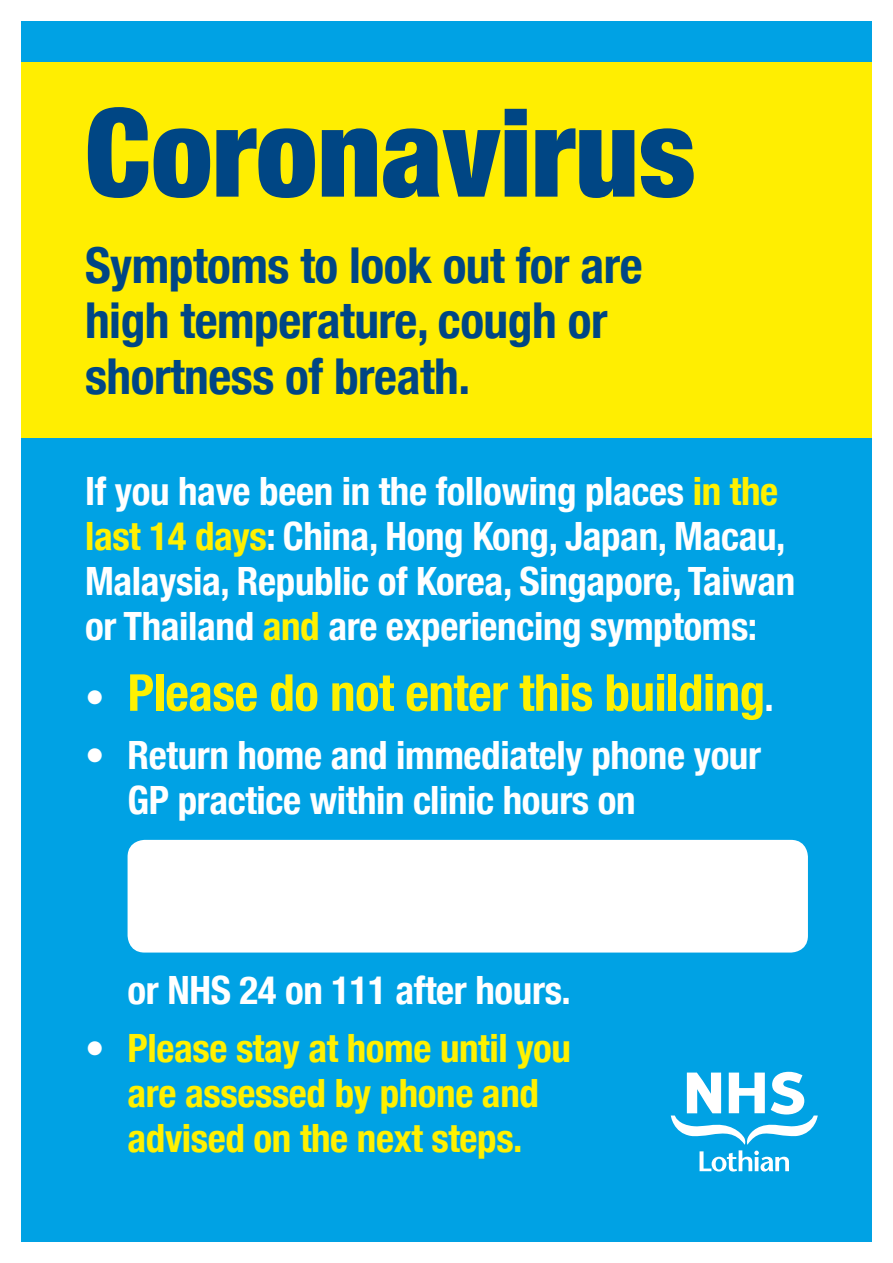
<style>
.page{position:relative;width:893px;height:1263px;background:#fff}
.page>*{position:absolute;margin:0;border:0;box-sizing:border-box;transform-origin:0 0}
.t1{font:900 condensed 123px "Helvetica Neue";color:#004684}
.t2{font:700 condensed 51px "Helvetica Neue";letter-spacing:-.01em;color:#fff101}
.t3{font:700 condensed 49.5px/55.5px "Helvetica Neue";letter-spacing:-.01em;color:#004684}
.t4{font:700 condensed 39px/45px "Helvetica Neue";letter-spacing:-.01em;color:#fff}
.t5{font:700 condensed 39px/45px "Helvetica Neue";letter-spacing:-.01em;color:#fff101;text-align:center}
.s1{color:#fff101}
.s2{font-size:39px;color:#fff}
.s3{color:#fff}
</style>
<div class="page">
<div style="left:21px;top:391px;width:851px;height:851px;background:#00a2e4"></div>
<div style="left:21px;top:21px;width:851px;height:417px;background:#ffee01"></div>
<svg style="left:671px;top:1072px;width:147px;height:72px"></svg>
<svg style="left:699px;top:1150px;width:90px;height:21px"></svg>
<div style="left:21px;top:21px;width:851px;height:41px;background:#00a2e4"></div>
<div style="left:128px;top:840px;width:680px;height:112px;background:#fff;border-radius:17px"></div>
<p class="t1" style="left:85px;top:52px;width:612px">Coronavirus</p>
<p class="t3" style="left:85px;top:234px;width:559px">Symptoms to look out for are high temperature, cough or shortness of breath.</p>
<p class="t4" style="left:85px;top:466px;width:712px">If you have been in the following places <span class="s1">in the last 14 days</span>: China, Hong Kong, Japan, Macau, Malaysia, Republic of Korea, Singapore, Taiwan or Thailand <span class="s1">and</span> are experiencing symptoms:</p>
<p class="t2" style="left:85px;top:650px;width:690px"><span class="s2">•</span> Please do not enter this building<span class="s2">.</span></p>
<p class="t4" style="left:128px;top:729px;width:635px;text-indent:-43px">• Return home and immediately phone your<br>GP practice within clinic hours on</p>
<p class="t4" style="left:128px;top:965px;width:445px">or NHS 24 on 111 after hours.</p>
<p class="t5" style="left:85px;top:1022px;width:488px"><span class="s3">•</span> Please stay at home until you are assessed by phone and advised on the next steps.</p>
</div>
